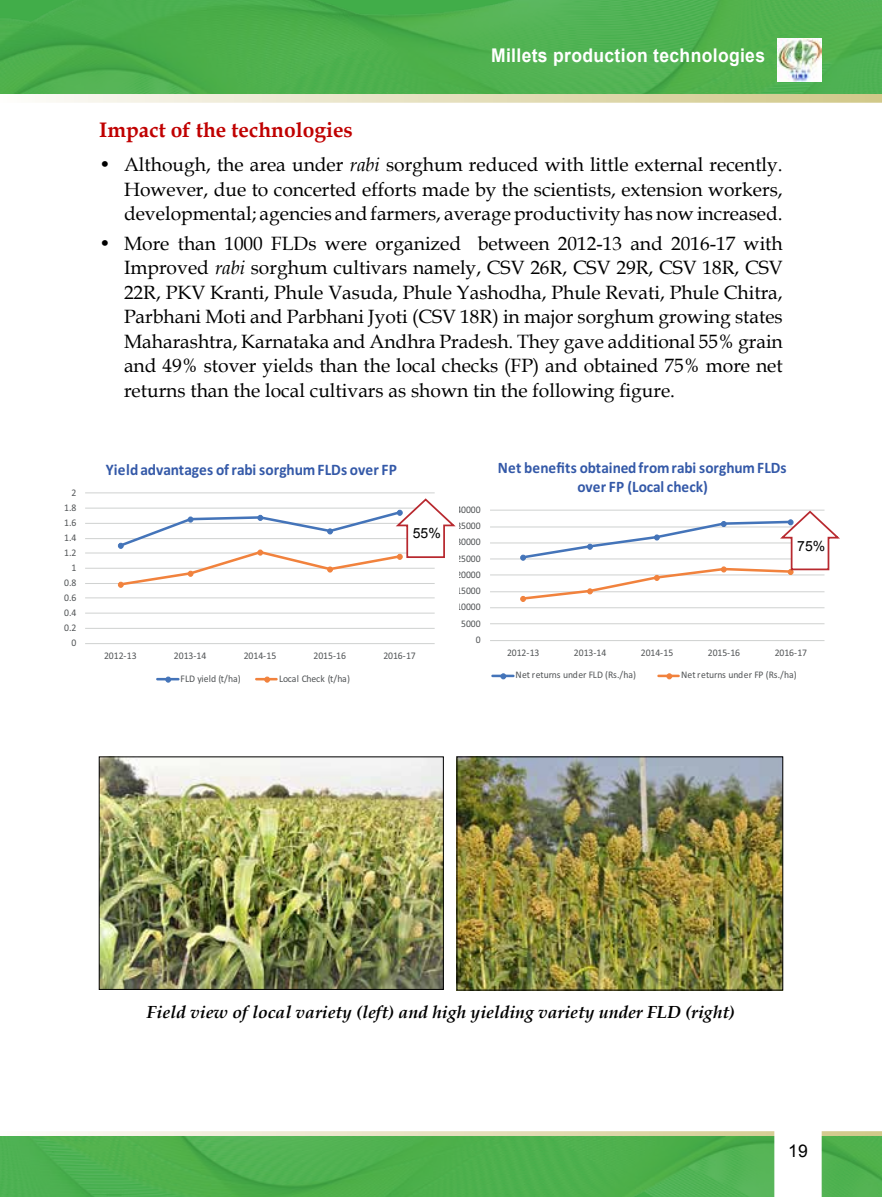
<style>
.page{position:relative;width:882px;height:1197px;background:#fff}
.page>*{position:absolute;margin:0;border:0;box-sizing:border-box;transform-origin:0 0}
.t1{font:700 21px "Book Antiqua";color:#c00000}
.t2{font:19.25px/24.5px "Book Antiqua";color:#000;text-align:justify}
.t3{font:700 18.9px "Arial";letter-spacing:.02em;color:#fff;scale:.93 1}
.t4{font:italic 700 17.5px "Book Antiqua";color:#000}
.t5{font:17.5px "Arial";color:#000}
.t6{font:700 16.1px "Calibri";color:#3459a8;scale:.96 1}
.t7{font:700 15.92px/19.4px "Calibri";color:#3459a8;text-align:center;scale:.96 1}
.t8{font:14px "Arial";color:#000}
.t9{font:10.15px "Calibri";letter-spacing:-.005em;color:#515456;scale:.96 1}
.s1{font-style:italic}
</style>
<div class="page">
<svg style="left:0;top:1131px;width:882px;height:66px;background:#61b75f"></svg>
<svg style="left:42px;top:94px;width:840px;height:9px;background:#e5e0be"></svg>
<img style="left:0;top:0;width:882px;height:94px">
<img style="left:777px;top:38px;width:45px;height:44px">
<hr style="left:85px;top:492px;width:350px;height:1px;background:#d0d2d1">
<hr style="left:85px;top:508px;width:350px;height:1px;background:#d0d2d1">
<hr style="left:85px;top:523px;width:350px;height:1px;background:#d0d2d1">
<hr style="left:85px;top:538px;width:350px;height:1px;background:#d0d2d1">
<hr style="left:85px;top:553px;width:350px;height:1px;background:#d0d2d1">
<hr style="left:85px;top:568px;width:350px;height:1px;background:#d0d2d1">
<hr style="left:85px;top:583px;width:350px;height:1px;background:#d0d2d1">
<hr style="left:85px;top:597px;width:350px;height:1px;background:#d0d2d1">
<hr style="left:85px;top:613px;width:350px;height:1px;background:#d0d2d1">
<hr style="left:85px;top:628px;width:350px;height:1px;background:#d0d2d1">
<hr style="left:85px;top:643px;width:350px;height:1px;background:#d0d2d1">
<hr style="left:157px;top:678px;width:21px;height:2px;background:#4474b9">
<svg style="left:165px;top:677px;width:6px;height:6px"></svg>
<hr style="left:256px;top:678px;width:21px;height:2px;background:#f1823d">
<svg style="left:264px;top:677px;width:6px;height:6px"></svg>
<hr style="left:490px;top:510px;width:335px;height:1px;background:#d0d2d1">
<hr style="left:490px;top:527px;width:335px;height:1px;background:#d0d2d1">
<hr style="left:490px;top:543px;width:335px;height:1px;background:#d0d2d1">
<hr style="left:490px;top:559px;width:335px;height:1px;background:#d0d2d1">
<hr style="left:490px;top:575px;width:335px;height:1px;background:#d0d2d1">
<hr style="left:490px;top:591px;width:335px;height:1px;background:#d0d2d1">
<hr style="left:490px;top:607px;width:335px;height:1px;background:#d0d2d1">
<hr style="left:490px;top:623px;width:335px;height:1px;background:#d0d2d1">
<hr style="left:490px;top:640px;width:335px;height:1px;background:#d0d2d1">
<hr style="left:492px;top:675px;width:21px;height:2px;background:#4474b9">
<svg style="left:501px;top:673px;width:5px;height:6px"></svg>
<hr style="left:658px;top:675px;width:21px;height:2px;background:#f1823d">
<svg style="left:667px;top:673px;width:5px;height:6px"></svg>
<svg style="left:118px;top:498px;width:338px;height:90px"></svg>
<svg style="left:520px;top:509px;width:320px;height:93px"></svg>
<img style="left:101px;top:758px;width:341px;height:230px">
<div style="left:99px;top:756px;width:345px;height:234px;border:1px solid #000"></div>
<img style="left:459px;top:758px;width:322px;height:231px">
<div style="left:457px;top:756px;width:326px;height:235px;border:1px solid #000"></div>
<p class="t3" style="left:491px;top:42px;width:296px">Millets production technologies</p>
<p class="t1" style="left:99px;top:115px;width:255px">Impact of the technologies</p>
<p class="t2" style="left:124px;top:152px;width:660px;text-indent:-25px">• Although, the area under <span class="s1">rabi</span> sorghum reduced with little external recently.<br>However, due to concerted efforts made by the scientists, extension workers, developmental; agencies and farmers, average productivity has now increased.</p>
<p class="t2" style="left:124px;top:230px;width:660px;text-indent:-25px">• More than 1000 FLDs were organized between 2012-13 and 2016-17 with Improved <span class="s1">rabi</span> sorghum cultivars namely, CSV 26R, CSV 29R, CSV 18R, CSV 22R, PKV Kranti, Phule Vasuda, Phule Yashodha, Phule Revati, Phule Chitra, Parbhani Moti and Parbhani Jyoti (CSV 18R) in major sorghum growing states Maharashtra, Karnataka and Andhra Pradesh. They gave additional 55% grain and 49% stover yields than the local checks (FP) and obtained 75% more net returns than the local cultivars as shown tin the following figure.</p>
<p class="t9" style="left:72px;top:485px;width:7px">2</p>
<p class="t9" style="left:64px;top:500px;width:14px">1.8</p>
<p class="t9" style="left:64px;top:515px;width:14px">1.6</p>
<p class="t9" style="left:64px;top:530px;width:14px">1.4</p>
<p class="t9" style="left:64px;top:545px;width:14px">1.2</p>
<p class="t9" style="left:72px;top:560px;width:7px">1</p>
<p class="t9" style="left:64px;top:575px;width:14px">0.8</p>
<p class="t9" style="left:64px;top:590px;width:14px">0.6</p>
<p class="t9" style="left:64px;top:605px;width:14px">0.4</p>
<p class="t9" style="left:64px;top:620px;width:14px">0.2</p>
<p class="t9" style="left:72px;top:635px;width:7px">0</p>
<p class="t6" style="left:106px;top:458px;width:305px">Yield advantages of rabi sorghumFLDs over FP</p>
<p class="t7" style="left:498px;top:458px;width:302px">Net benefits obtained fromrabi sorghumFLDs over FP (Local check)</p>
<p class="t9" style="left:456px;top:502px;width:27px">40000</p>
<p class="t8" style="left:413px;top:524px;width:30px">55%</p>
<p class="t9" style="left:456px;top:519px;width:27px">35000</p>
<p class="t9" style="left:456px;top:535px;width:27px">30000</p>
<p class="t8" style="left:797px;top:536px;width:30px">75%</p>
<p class="t9" style="left:456px;top:551px;width:27px">25000</p>
<p class="t9" style="left:456px;top:567px;width:27px">20000</p>
<p class="t9" style="left:456px;top:584px;width:27px">15000</p>
<p class="t9" style="left:456px;top:600px;width:27px">10000</p>
<p class="t9" style="left:461px;top:616px;width:22px">5000</p>
<p class="t9" style="left:476px;top:632px;width:7px">0</p>
<p class="t9" style="left:104px;top:649px;width:35px">2012-13</p>
<p class="t9" style="left:174px;top:649px;width:35px">2013-14</p>
<p class="t9" style="left:244px;top:649px;width:35px">2014-15</p>
<p class="t9" style="left:314px;top:649px;width:35px">2015-16</p>
<p class="t9" style="left:383px;top:649px;width:35px">2016-17</p>
<p class="t9" style="left:507px;top:645px;width:35px">2012-13</p>
<p class="t9" style="left:574px;top:645px;width:35px">2013-14</p>
<p class="t9" style="left:641px;top:645px;width:35px">2014-15</p>
<p class="t9" style="left:708px;top:645px;width:35px">2015-16</p>
<p class="t9" style="left:775px;top:645px;width:35px">2016-17</p>
<p class="t9" style="left:180px;top:671px;width:65px">FLD yield (t/ha)</p>
<p class="t9" style="left:279px;top:671px;width:76px">Local Check (t/ha)</p>
<p class="t9" style="left:516px;top:668px;width:127px">Net returns under FLD (Rs./ha)</p>
<p class="t9" style="left:681px;top:668px;width:122px">Net returns under FP (Rs./ha)</p>
<p class="t4" style="left:147px;top:1000px;width:590px">Field view of local variety (left) and high yielding variety under FLD (right)</p>
<p class="t5" style="left:788px;top:1139px;width:21px">19</p>
</div>
